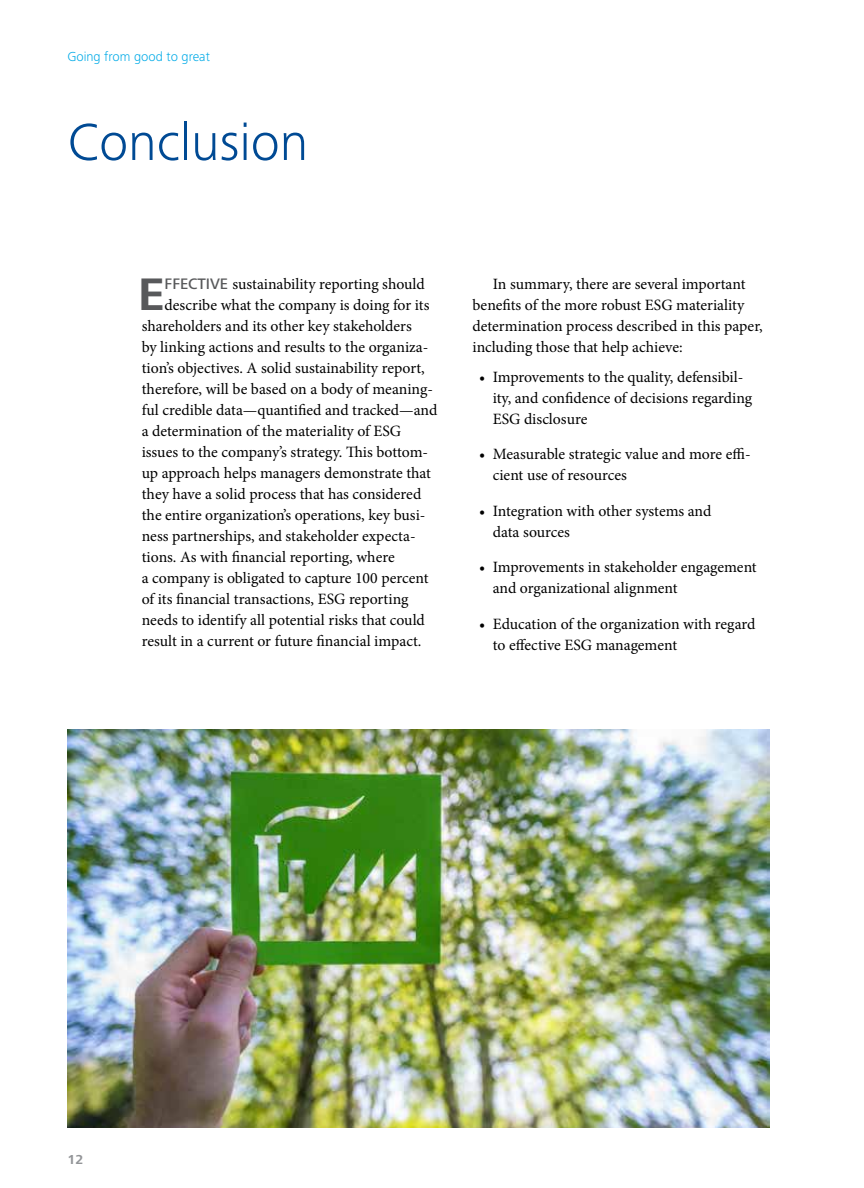
<style>
.page{position:relative;width:864px;height:1188px;background:#fff}
.page>*{position:absolute;margin:0;border:0;box-sizing:border-box;transform-origin:0 0}
.t1{font:300 54px "Frutiger Next Pro";color:#004a94}
.t2{font:700 47.25px "Frutiger Next Pro";color:#58595b}
.t3{font:15.75px/21px "Minion Pro";color:#000}
.t4{font:300 13.5px "Frutiger Next Pro";color:#00aae7}
.t5{font:700 13.5px "Frutiger Next Pro";color:#939598}
.s1{font-family:"Frutiger Next Pro";font-weight:500;color:#58595b}
</style>
<div class="page">
<img style="left:68px;top:730px;width:702px;height:397px">
<p class="t4" style="left:68px;top:49px;width:144px">Going from good to great</p>
<h1 class="t1" style="left:68px;top:111px;width:242px">Conclusion</h1>
<h2 class="t2" style="left:138px;top:267px;width:22px">E</h2>
<p class="t3" style="left:165px;top:274px;width:262px"><span class="s1">FFECTIVE</span> sustainability reporting should</p>
<p class="t3" style="left:165px;top:295px;width:266px">describe what the company is doing for its</p>
<p class="t3" style="left:142px;top:316px;width:272px">shareholders and its other key stakeholders</p>
<p class="t3" style="left:142px;top:337px;width:288px">by linking actions and results to the organiza-</p>
<p class="t3" style="left:142px;top:358px;width:284px">tion’s objectives. A solid sustainability report,</p>
<p class="t3" style="left:142px;top:379px;width:293px">therefore, will be based on a body of meaning-</p>
<p class="t3" style="left:142px;top:400px;width:297px">ful credible data—quantified and tracked—and</p>
<p class="t3" style="left:142px;top:421px;width:261px">a determination of the materiality of ESG</p>
<p class="t3" style="left:142px;top:442px;width:288px">issues to the company’s strategy. This bottom-</p>
<p class="t3" style="left:142px;top:463px;width:291px">up approach helps managers demonstrate that</p>
<p class="t3" style="left:142px;top:484px;width:281px">they have a solid process that has considered</p>
<p class="t3" style="left:142px;top:505px;width:285px">the entire organization’s operations, key busi-</p>
<p class="t3" style="left:142px;top:526px;width:275px">ness partnerships, and stakeholder expecta-</p>
<p class="t3" style="left:142px;top:547px;width:254px">tions. As with financial reporting, where</p>
<p class="t3" style="left:142px;top:568px;width:288px">a company is obligated to capture 100 percent</p>
<p class="t3" style="left:142px;top:589px;width:268px">of its financial transactions, ESG reporting</p>
<p class="t3" style="left:142px;top:610px;width:285px">needs to identify all potential risks that could</p>
<p class="t3" style="left:142px;top:631px;width:281px">result in a current or future financial impact.</p>
<p class="t3" style="left:473px;top:273px;width:292px;text-indent:20px">In summary, there are several important benefits of the more robust ESG materiality determination process described in this paper, including those that help achieve:</p>
<p class="t3" style="left:493px;top:366px;width:261px;text-indent:-13px">• Improvements to the quality, defensibil&shy;ity, and confidence of decisions regarding<br>ESG disclosure</p>
<p class="t3" style="left:493px;top:444px;width:259px;text-indent:-13px">• Measurable strategic value and more effi&shy;cient use of resources</p>
<p class="t3" style="left:493px;top:500px;width:220px;text-indent:-13px">• Integration with other systems and data sources</p>
<p class="t3" style="left:493px;top:557px;width:266px;text-indent:-13px">• Improvements in stakeholder engagement and organizational alignment</p>
<p class="t3" style="left:493px;top:614px;width:264px;text-indent:-13px">• Education of the organization with regard to effective ESG management</p>
<p class="t5" style="left:68px;top:1152px;width:17px">12</p>
</div>
